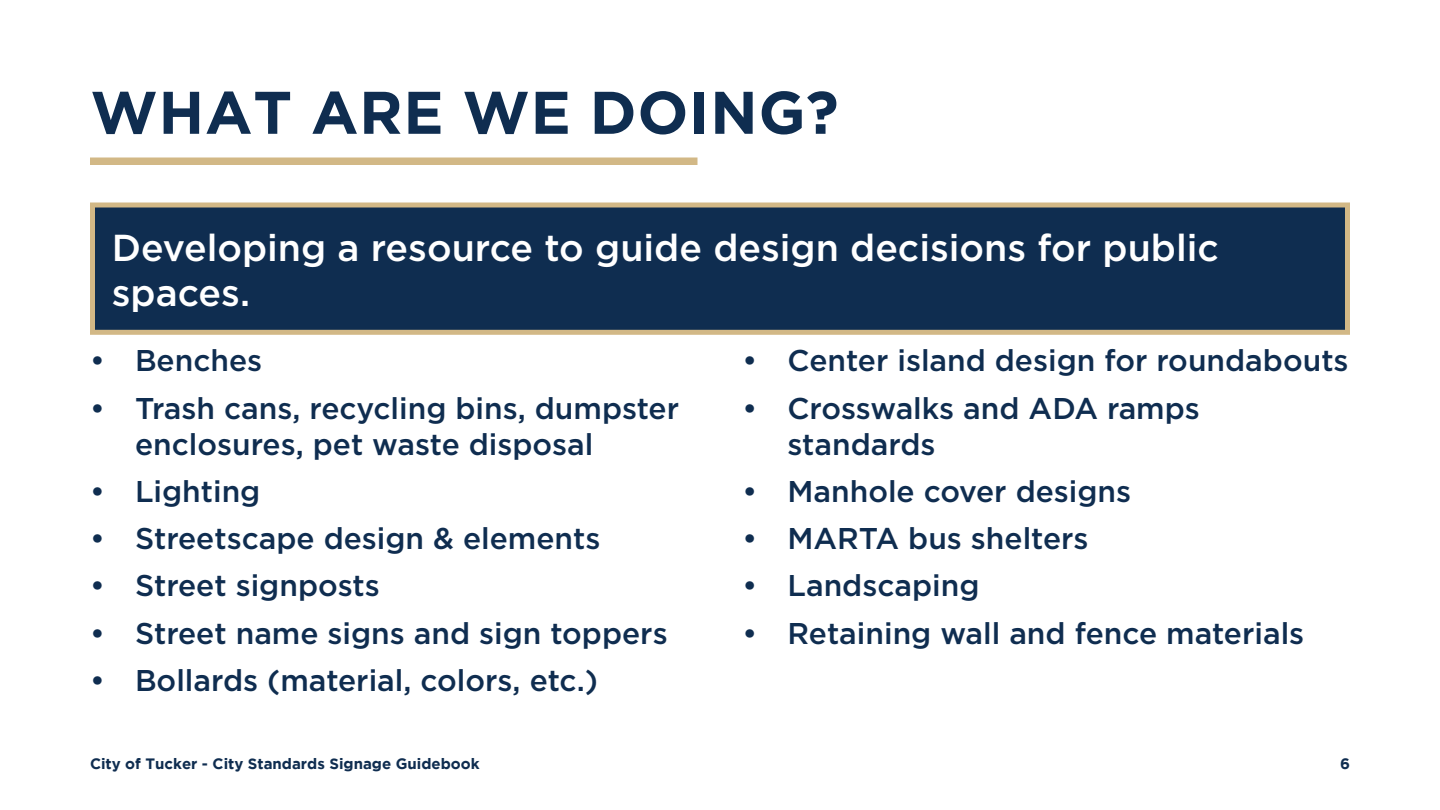
<style>
.page{position:relative;width:1440px;height:810px;background:#fff}
.page>*{position:absolute;margin:0;border:0;box-sizing:border-box;transform-origin:0 0}
.t1{font:700 60px "Gotham";letter-spacing:.015em;color:#0f2d50}
.t2{font:500 37.5px/45px "Gotham";color:#fff}
.t3{font:500 30px/36px "Gotham";color:#0f2d50}
.t4{font:700 15px "Gotham";color:#0f2d50}
</style>
<div class="page">
<div style="left:90px;top:158px;width:608px;height:7px;background:#d2b886"></div>
<div style="left:92px;top:205px;width:1256px;height:127px;background:#0f2d50"></div>
<div style="left:90px;top:202px;width:1260px;height:133px;border:5px solid #d2b886"></div>
<h1 class="t1" style="left:90px;top:78px;width:750px">WHAT ARE WE DOING?</h1>
<p class="t2" style="left:112px;top:225px;width:1109px">Developing a resource to guide design decisions for public spaces.</p>
<p class="t3" style="left:90px;top:342px;width:174px">• Benches</p>
<p class="t3" style="left:135px;top:390px;width:546px;text-indent:-45px">• Trash cans, recycling bins, dumpster enclosures, pet waste disposal</p>
<p class="t3" style="left:90px;top:473px;width:172px">• Lighting</p>
<p class="t3" style="left:90px;top:520px;width:512px">• Streetscape design &amp; elements</p>
<p class="t3" style="left:90px;top:567px;width:291px">• Street signposts</p>
<p class="t3" style="left:90px;top:615px;width:579px">• Street name signs and sign toppers</p>
<p class="t3" style="left:90px;top:662px;width:510px">• Bollards (material, colors, etc.)</p>
<p class="t3" style="left:742px;top:342px;width:608px">• Center island design for roundabouts</p>
<p class="t3" style="left:788px;top:390px;width:414px;text-indent:-45px">• Crosswalks and ADA ramps standards</p>
<p class="t3" style="left:742px;top:473px;width:390px">• Manhole cover designs</p>
<p class="t3" style="left:742px;top:520px;width:348px">• MARTA bus shelters</p>
<p class="t3" style="left:742px;top:567px;width:239px">• Landscaping</p>
<p class="t3" style="left:742px;top:615px;width:563px">• Retaining wall and fence materials</p>
<p class="t4" style="left:90px;top:755px;width:391px">City of Tucker - City Standards Signage Guidebook</p>
<p class="t4" style="left:1340px;top:755px;width:11px">6</p>
</div>
